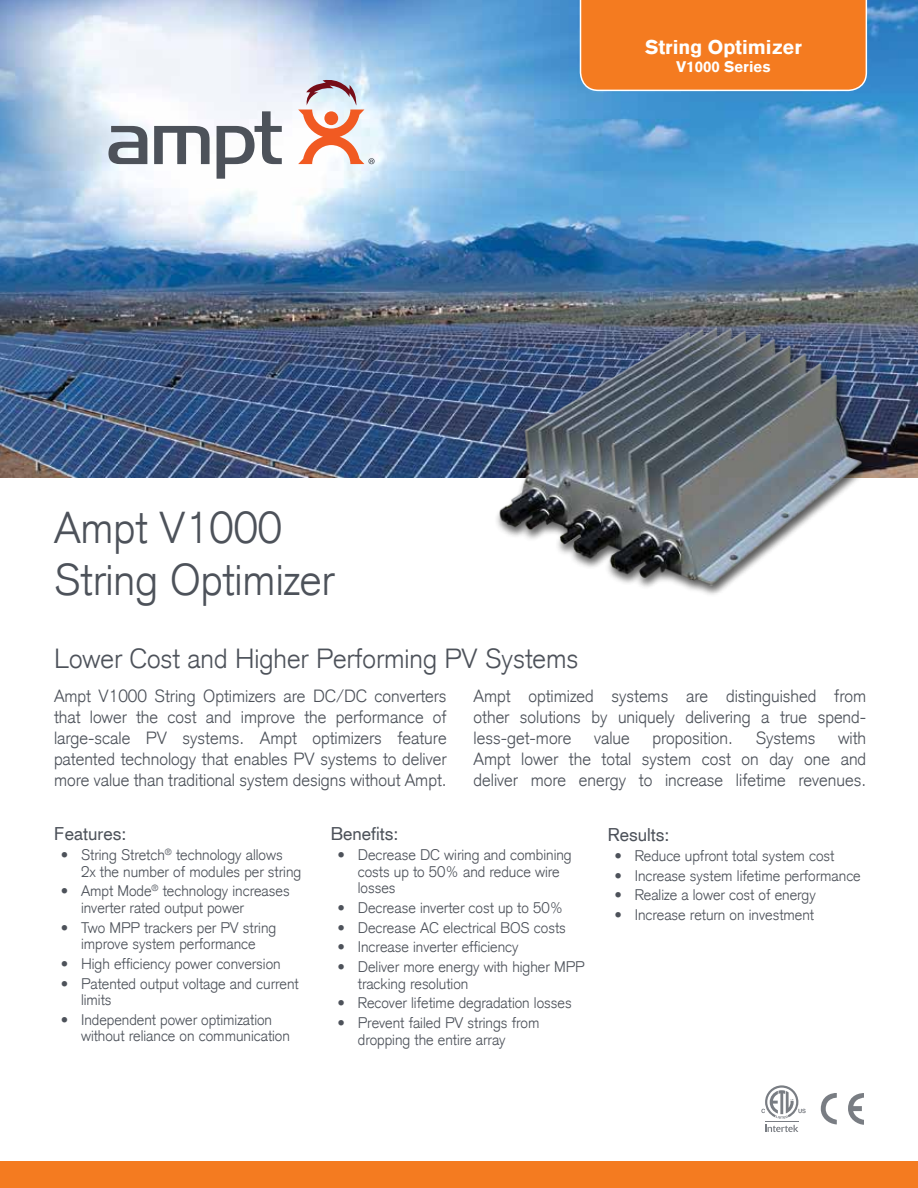
<style>
.page{position:relative;width:918px;height:1188px;background:#fff}
.page>*{position:absolute;margin:0;border:0;box-sizing:border-box;transform-origin:0 0}
.t1{font:300 43.5px/52.2px "Akzidenz Grotesk CE";color:#4d525a}
.t2{font:300 27px "Akzidenz Grotesk CE";color:#4d525a}
.t3{font:900 19.5px "Akzidenz Grotesk CE";color:#fff}
.t4{font:18px "Akzidenz Grotesk CE";color:#4d525a}
.t5{font:300 17.25px/21px "Akzidenz Grotesk CE";color:#4d525a;text-align:justify}
.t6{font:300 15px/16.5px "Akzidenz Grotesk CE";color:#4d525a}
.t7{font:900 15px "Akzidenz Grotesk CE";color:#fff}
</style>
<div class="page">
<img style="left:0;top:0;width:918px;height:477px">
<div style="left:0;top:1161px;width:918px;height:27px;background:#f47b20"></div>
<svg style="left:108px;top:126px;width:39px;height:38px"></svg>
<svg style="left:154px;top:126px;width:56px;height:38px"></svg>
<svg style="left:217px;top:111px;width:65px;height:68px"></svg>
<svg style="left:298px;top:77px;width:77px;height:87px"></svg>
<div style="left:580px;top:0;width:287px;height:91px;background:#f47b20"></div>
<div style="left:493px;top:327px;width:376px;height:271px;background:#000;opacity:.5"></div>
<img style="left:494px;top:322px;width:372px;height:270px">
<svg style="left:821px;top:1093px;width:16px;height:31px"></svg>
<svg style="left:848px;top:1093px;width:16px;height:32px"></svg>
<svg style="left:765px;top:1125px;width:33px;height:7px"></svg>
<hr style="left:765px;top:1121px;width:33px;height:1px;background:#4d525a">
<svg style="left:761px;top:1085px;width:45px;height:34px"></svg>
<h1 class="t1" style="left:54px;top:501px;width:282px">Ampt V1000<br>String Optimizer</h1>
<h3 class="t3" style="left:645px;top:34px;width:159px">String Optimizer</h3>
<p class="t7" style="left:676px;top:57px;width:96px">V1000 Series</p>
<h2 class="t2" style="left:54px;top:641px;width:526px">Lower Cost and Higher Performing PV Systems</h2>
<p class="t5" style="left:54px;top:686px;width:394px">Ampt V1000 String Optimizers are DC/DC converters that lower the cost and improve the performance of large-scale PV systems. Ampt optimizers feature patented technology that enables PV systems to deliver more value than traditional system designs without Ampt.</p>
<p class="t5" style="left:474px;top:686px;width:394px">Ampt optimized systems are distinguished from other solutions by uniquely delivering a true spend&shy;less-get-more</p>
<p class="t5" style="left:594px;top:727px;width:37px">value</p>
<p class="t5" style="left:653px;top:727px;width:82px">proposition.</p>
<p class="t5" style="left:756px;top:727px;width:61px">Systems</p>
<p class="t5" style="left:474px;top:727px;width:394px;text-indent:364px">with Ampt lower the total system cost on day one and deliver more energy to increase lifetime revenues.</p>
<p class="t4" style="left:54px;top:822px;width:74px">Features:</p>
<p class="t6" style="left:81px;top:847px;width:222px;text-indent:-20px">• String Stretch<sup>®</sup> technology allows<br>2x the number of modules per string</p>
<p class="t6" style="left:81px;top:883px;width:210px;text-indent:-20px">• Ampt Mode<sup>®</sup> technology increases inverter rated output power</p>
<p class="t6" style="left:61px;top:919px;width:217px;text-align:center">• Two MPP trackers per PV string improve system performance</p>
<p class="t6" style="left:61px;top:955px;width:222px">• High efficiency power conversion</p>
<p class="t6" style="left:81px;top:975px;width:219px;text-indent:-20px">• Patented output voltage and current limits</p>
<p class="t6" style="left:81px;top:1011px;width:210px;text-indent:-20px">• Independent power optimization without reliance on communication</p>
<p class="t4" style="left:331px;top:822px;width:69px">Benefits:</p>
<p class="t6" style="left:358px;top:847px;width:215px;text-indent:-20px">• Decrease DC wiring and combining costs up to 50% and reduce wire losses</p>
<p class="t6" style="left:338px;top:899px;width:227px">• Decrease inverter cost up to 50%</p>
<p class="t6" style="left:338px;top:919px;width:230px">• Decrease AC electrical BOS costs</p>
<p class="t6" style="left:338px;top:939px;width:183px">• Increase inverter efficiency</p>
<p class="t6" style="left:358px;top:958px;width:228px;text-indent:-20px">• Deliver more energy with higher MPP tracking resolution</p>
<p class="t6" style="left:338px;top:995px;width:236px">• Recover lifetime degradation losses</p>
<p class="t6" style="left:358px;top:1014px;width:183px;text-indent:-20px">• Prevent failed PV strings from dropping the entire array</p>
<p class="t4" style="left:608px;top:823px;width:63px">Results:</p>
<p class="t6" style="left:614px;top:847px;width:221px">• Reduce upfront total system cost</p>
<p class="t6" style="left:614px;top:867px;width:248px">• Increase system lifetime performance</p>
<p class="t6" style="left:614px;top:887px;width:203px">• Realize a lower cost of energy</p>
<p class="t6" style="left:614px;top:907px;width:201px">• Increase return on investment</p>
</div>
